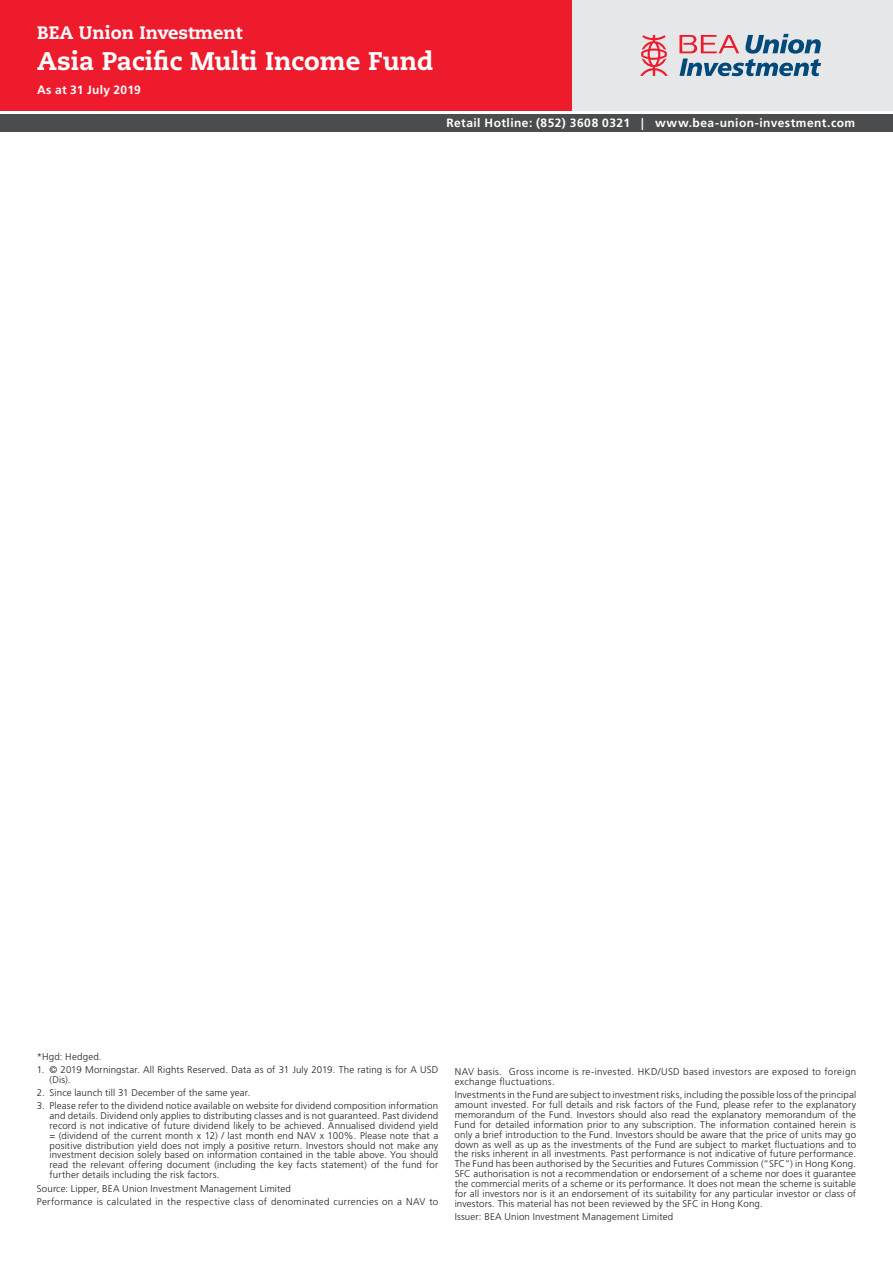
<style>
.page{position:relative;width:893px;height:1263px;background:#fff}
.page>*{position:absolute;margin:0;border:0;box-sizing:border-box;transform-origin:0 0}
.t1{font:800 25.5px "Caecilia LT Std";color:#fff}
.t2{font:800 18px "Caecilia LT Std";color:#fff}
.t3{font:700 12px "Frutiger LT Std";letter-spacing:.035em;color:#fff}
.t4{font:300 9.75px/9.9px "Frutiger LT Std";letter-spacing:.02em;color:#231f20}
</style>
<div class="page">
<div style="left:571px;top:0;width:322px;height:111px;background:#e6e7e9"></div>
<div style="left:0;top:0;width:571px;height:111px;background:#ee1b2d"></div>
<div style="left:0;top:114px;width:893px;height:18px;background:#4b4c4d"></div>
<svg style="left:640px;top:35px;width:28px;height:41px"></svg>
<svg style="left:679px;top:34px;width:142px;height:42px"></svg>
<h2 class="t2" style="left:37px;top:22px;width:207px">BEA Union Investment</h2>
<h1 class="t1" style="left:37px;top:45px;width:398px">Asia Pacific Multi Income Fund</h1>
<p class="t3" style="left:37px;top:82px;width:105px">As at 31 July 2019</p>
<p class="t3" style="left:446px;top:116px;width:410px">Retail Hotline: (852) 3608 0321 | www.bea-union-investment.com</p>
<p class="t4" style="left:37px;top:1052px;width:66px">*Hgd: Hedged.</p>
<p class="t4" style="left:50px;top:1065px;width:390px;text-indent:-13px">1. © 2019 Morningstar. All Rights Reserved. Data as of 31 July 2019. The rating is for A USD (Dis).</p>
<p class="t4" style="left:37px;top:1088px;width:215px">2. Since launch till 31 December of the same year.</p>
<p class="t4" style="left:50px;top:1101px;width:390px;text-align:justify;text-indent:-13px">3. Please refer to the dividend notice available on website for dividend composition information and details. Dividend only applies to distributing classes and is not guaranteed. Past dividend record is not indicative of future dividend likely to be achieved. Annualised dividend yield = (dividend of the current month x 12) / last month end NAV x 100%. Please note that a positive distribution yield does not imply a positive return. Investors should not make any investment decision solely based on information contained in the table above. You should read the relevant offering document (including the key facts statement) of the fund for further details including the risk factors.</p>
<p class="t4" style="left:37px;top:1182px;width:403px;line-height:12.9px">Source: Lipper, BEA Union Investment Management Limited<br>Performance is calculated in the respective class of denominated currencies on a NAV to</p>
<p class="t4" style="left:455px;top:1067px;width:403px">NAV basis. Gross income is re-invested. HKD/USD based investors are exposed to foreign exchange fluctuations.</p>
<p class="t4" style="left:455px;top:1090px;width:403px;text-align:justify">Investments in the Fund are subject to investment risks, including the possible loss of the principal amount invested. For full details and risk factors of the Fund, please refer to the explanatory memorandum of the Fund. Investors should also read the explanatory memorandum of the Fund for detailed information prior to any subscription. The information contained herein is only a brief introduction to the Fund. Investors should be aware that the price of units may go down as well as up as the investments of the Fund are subject to market fluctuations and to the risks inherent in all investments. Past performance is not indicative of future performance.<br>The Fund has been authorised by the Securities and Futures Commission (“SFC”) in Hong Kong.<br>SFC authorisation is not a recommendation or endorsement of a scheme nor does it guarantee the commercial merits of a scheme or its performance. It does not mean the scheme is suitable for all investors nor is it an endorsement of its suitability for any particular investor or class of investors. This material has not been reviewed by the SFC in Hong Kong.</p>
<p class="t4" style="left:455px;top:1212px;width:220px">Issuer: BEA Union Investment Management Limited</p>
</div>
